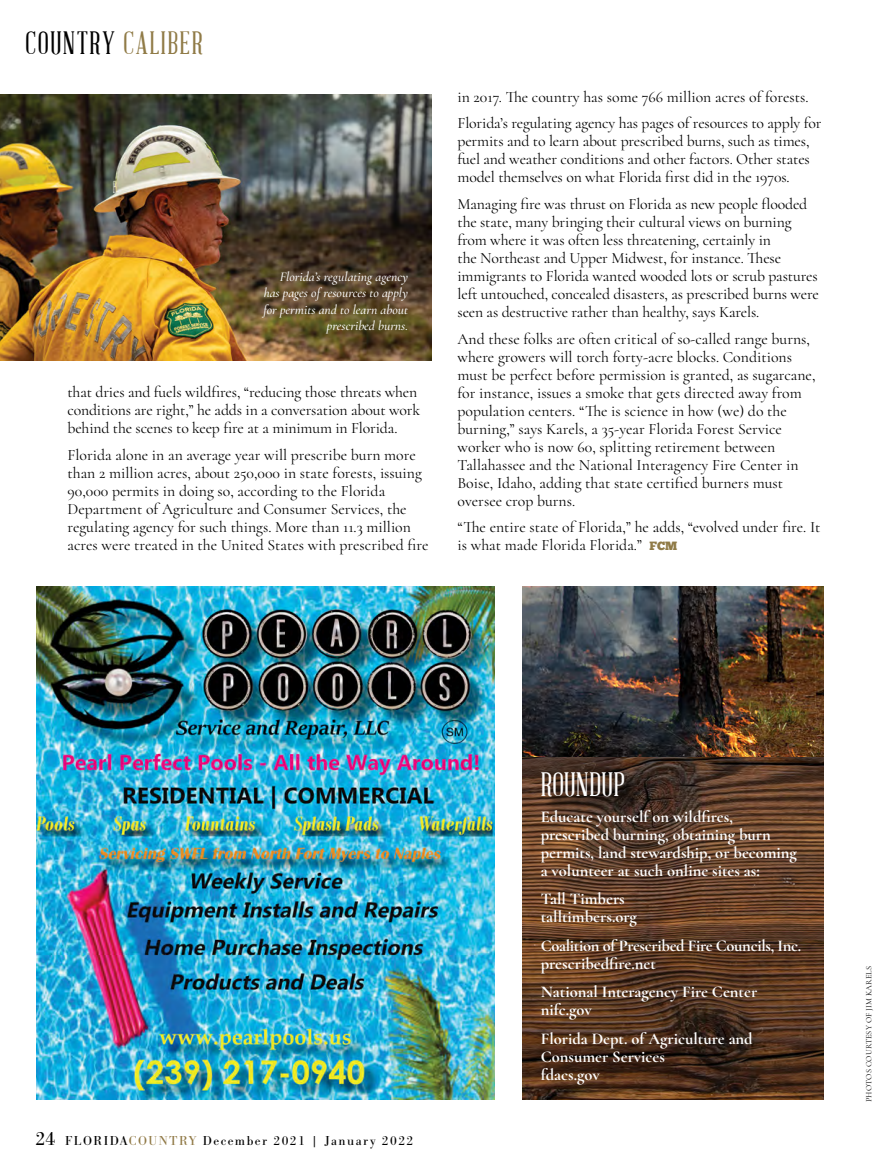
<style>
.page{position:relative;width:891px;height:1175px;background:#fff}
.page>*{position:absolute;margin:0;border:0;box-sizing:border-box;transform-origin:0 0}
.t1{font:33px "Abraham Lincoln";color:#fff}
.t2{font:31.5px "Abraham Lincoln";letter-spacing:.05em;color:#000}
.t3{font:700 16.5px/18px "Cormorant";color:#fff}
.t4{font:700 16.5px "Cormorant";letter-spacing:-.02em;color:#fff}
.t5{font:15.75px/18px "Cormorant";letter-spacing:-.005em;color:#000}
.Foot_notes{font:italic 500 13.5px/16.2px "Cormorant";color:#fff;text-align:right}
.t6{font:13.5px "Bodoni URW";letter-spacing:.11em;color:#000}
.Foot_notes-2{font:8.25px "Cormorant";letter-spacing:.01em;color:#000}
.s1{color:#907b47}
.s2{font-family:"Chunk Five";font-size:12px;color:#907b47}
.s3{font-size:19.8px}
.s4{color:#917a47}
</style>
<div class="page">
<img style="left:36px;top:586px;width:459px;height:513px">
<img style="left:523px;top:756px;width:301px;height:344px">
<div style="left:544px;top:774px;width:99px;height:40px;background:#000;opacity:.94"></div>
<img style="left:523px;top:587px;width:301px;height:169px">
<img style="left:0;top:94px;width:432px;height:266px">
<p class="t2" style="left:26px;top:27px;width:179px">COUNTRY <span class="s1">CALIBER</span></p>
<p class="Foot_notes" style="left:263px;top:269px;width:146px">Florida’s regulating agency has pages of resources to apply for permits and to learn about prescribed burns.</p>
<p class="t5" style="left:68px;top:383px;width:354px">that dries and fuels wildfires, “reducing those threats when conditions are right,” he adds in a conversation about work behind the scenes to keep fire at a minimum in Florida.</p>
<p class="t5" style="left:68px;top:446px;width:362px">Florida alone in an average year will prescribe burn more than 2 million acres, about 250,000 in state forests, issuing 90,000 permits in doing so, according to the Florida Department of Agriculture and Consumer Services, the regulating agency for such things. More than 11.3 million acres were treated in the United States with prescribed fire</p>
<p class="t5" style="left:458px;top:87px;width:353px">in 2017. The country has some 766 million acres of forests.</p>
<p class="t5" style="left:458px;top:114px;width:366px">Florida’s regulating agency has pages of resources to apply for permits and to learn about prescribed burns, such as times, fuel and weather conditions and other factors. Other states model themselves on what Florida first did in the 1970s.</p>
<p class="t5" style="left:458px;top:195px;width:363px">Managing fire was thrust on Florida as new people flooded the state, many bringing their cultural views on burning from where it was often less threatening, certainly in<br>the Northeast and Upper Midwest, for instance. These immigrants to Florida wanted wooded lots or scrub pastures left untouched, concealed disasters, as prescribed burns were seen as destructive rather than healthy, says Karels.</p>
<p class="t5" style="left:458px;top:329px;width:360px">And these folks are often critical of so-called range burns, where growers will torch forty-acre blocks. Conditions must be perfect before permission is granted, as sugarcane, for instance, issues a smoke that gets directed away from population centers. “The is science in how (we) do the burning,” says Karels, a 35-year Florida Forest Service worker who is now 60, splitting retirement between Tallahassee and the National Interagency Fire Center in Boise, Idaho, adding that state certified burners must oversee crop burns.</p>
<p class="t5" style="left:458px;top:518px;width:365px">“The entire state of Florida,” he adds, “evolved under fire. It is what made Florida Florida.” <span class="s2">FCM</span></p>
<p class="t6" style="left:36px;top:1133px;width:379px"><span class="s3">24</span> FLORIDA<span class="s4">COUNTRY</span> December 2021 | January 2022</p>
<p class="t1" style="left:541px;top:767px;width:86px">ROUNDUP</p>
<p class="t3" style="left:541px;top:807px;width:258px">Educate yourself on wildfires, prescribed burning, obtaining burn permits, land stewardship, or becoming a volunteer at such online sites as:</p>
<p class="t3" style="left:541px;top:889px;width:86px">Tall Timbers</p>
<p class="t3" style="left:541px;top:907px;width:98px">talltimbers.org</p>
<p class="t4" style="left:541px;top:935px;width:262px">Coalition of Prescribed Fire Councils, Inc.</p>
<p class="t3" style="left:541px;top:954px;width:117px">prescribedfire.net</p>
<p class="t3" style="left:541px;top:982px;width:218px">National Interagency Fire Center</p>
<p class="t3" style="left:541px;top:1000px;width:53px">nifc.gov</p>
<p class="t3" style="left:541px;top:1029px;width:213px">Florida Dept. of Agriculture and<br>Consumer Services</p>
<p class="t3" style="left:541px;top:1065px;width:60px">fdacs.gov</p>
<p class="Foot_notes-2" style="left:864px;top:1102px;width:137px;rotate:-90deg">PHOTOS COURTESY OF JIM KARELS</p>
</div>
